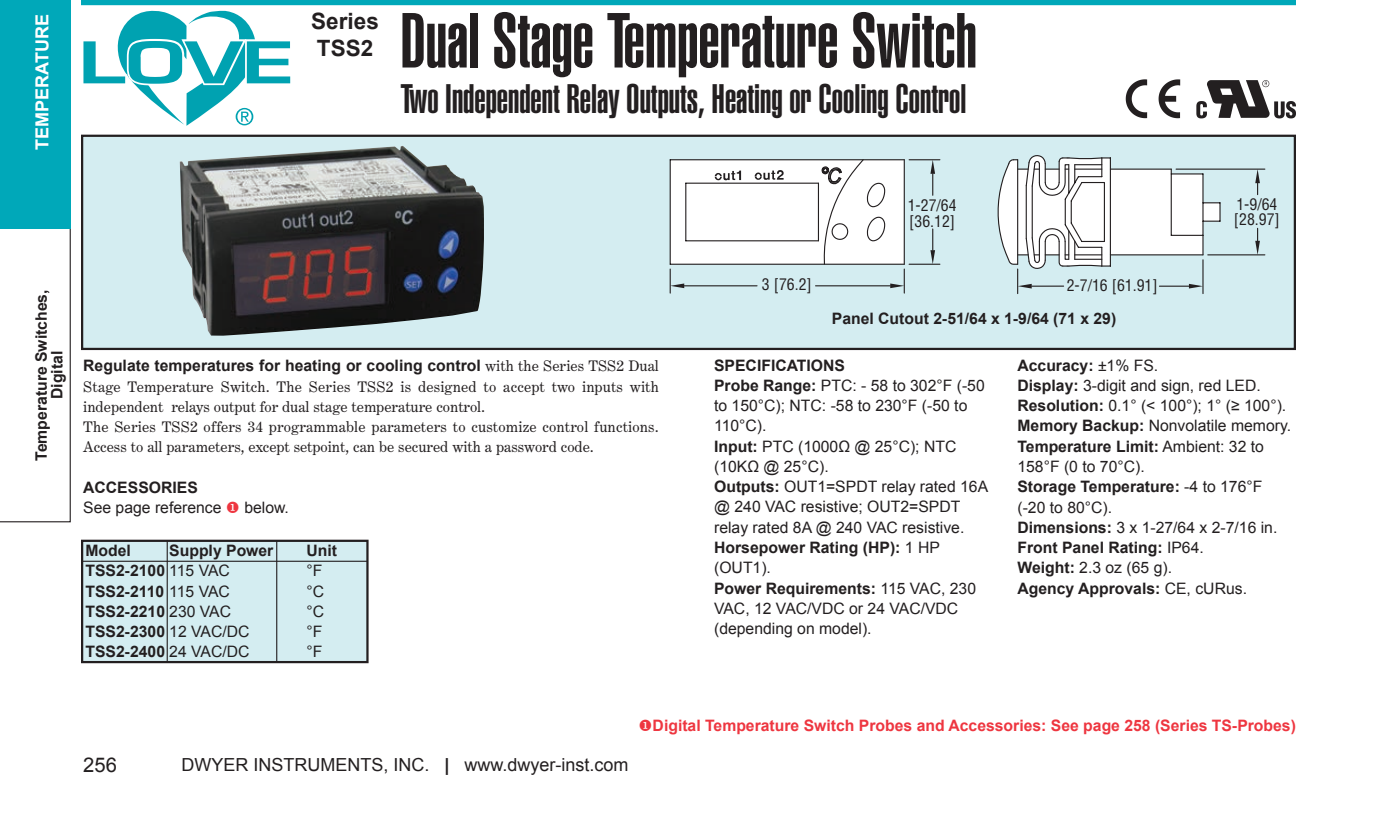
<style>
.page{position:relative;width:1377px;height:816px;background:#fff}
.page>*{position:absolute;margin:0;border:0;box-sizing:border-box;transform-origin:0 0}
.t1{font:900 extra-condensed 76.5px "Helvetica";color:#231f20}
.t2{font:900 extra-condensed 40.5px "Helvetica";color:#231f20}
.t3{font:700 22.5px/27px "Arial";color:#231f20}
.t4{font:20.25px "Arial";color:#231f20}
.t5{font:18px "Arial";color:#231f20}
.t6{font:700 18px "Arial";color:#fff}
.t7{font:15.75px/20.2px "Arial";color:#231f20}
.t8{font:15.75px/20.2px "Century Expanded T";letter-spacing:.005em;color:#231f20}
.t9{font:700 15.75px/20.2px "Arial";color:#231f20;text-align:center}
.t10{font:700 15.75px "Arial";color:#ee3640}
.t11{font:condensed 15.75px/15.8px "Helvetica";color:#231f20}
.s1{font-family:"Century Expanded T";font-weight:400}
.s2{font-weight:700}
.s3{color:#ee3640}
.s4{font-weight:400}
</style>
<div class="page">
<svg style="left:0;top:229px;width:71px;height:293px"></svg>
<div style="left:0;top:0;width:71px;height:229px;background:#00a8b9"></div>
<div style="left:81px;top:0;width:1215px;height:5px;background:#00a8b9"></div>
<div style="left:82px;top:541px;width:285px;height:121px;background:#d4edf1"></div>
<div style="left:81px;top:539px;width:288px;height:124px;border:2px solid #231f20"></div>
<div style="left:82px;top:136px;width:1213px;height:213px;background:#d4edf1"></div>
<div style="left:81px;top:135px;width:1215px;height:215px;border:2px solid #231f20"></div>
<div style="left:670px;top:160px;width:234px;height:104px;background:#fff"></div>
<hr style="left:686px;top:240px;width:132px;height:1px;background:#231f20">
<hr style="left:686px;top:183px;width:132px;height:1px;background:#231f20">
<hr style="left:670px;top:159px;width:234px;height:1px;background:#231f20">
<hr style="left:670px;top:264px;width:234px;height:1px;background:#231f20">
<hr style="left:685px;top:183px;width:1px;height:58px;background:#231f20">
<hr style="left:670px;top:160px;width:1px;height:104px;background:#231f20">
<hr style="left:818px;top:183px;width:1px;height:58px;background:#231f20">
<svg style="left:715px;top:170px;width:26px;height:10px"></svg>
<svg style="left:755px;top:170px;width:29px;height:10px"></svg>
<hr style="left:909px;top:159px;width:31px;height:1px;background:#231f20">
<hr style="left:909px;top:264px;width:31px;height:1px;background:#231f20">
<svg style="left:930px;top:160px;width:5px;height:35px"></svg>
<svg style="left:930px;top:229px;width:5px;height:35px"></svg>
<hr style="left:684px;top:285px;width:73px;height:1px;background:#231f20">
<hr style="left:816px;top:285px;width:74px;height:1px;background:#231f20">
<svg style="left:670px;top:269px;width:14px;height:24px"></svg>
<svg style="left:821px;top:159px;width:84px;height:134px"></svg>
<hr style="left:1176px;top:169px;width:89px;height:1px;background:#231f20">
<hr style="left:1208px;top:254px;width:57px;height:1px;background:#231f20">
<svg style="left:1255px;top:169px;width:5px;height:26px"></svg>
<svg style="left:1255px;top:228px;width:5px;height:27px"></svg>
<svg style="left:997px;top:155px;width:224px;height:138px"></svg>
<img style="left:180px;top:146px;width:304px;height:190px">
<svg style="left:83px;top:11px;width:208px;height:115px"></svg>
<hr style="left:81px;top:560px;width:287px;height:2px;background:#231f20">
<hr style="left:167px;top:540px;width:1px;height:122px;background:#231f20">
<hr style="left:276px;top:540px;width:1px;height:123px;background:#231f20">
<svg style="left:1159px;top:79px;width:21px;height:39px"></svg>
<svg style="left:1126px;top:79px;width:21px;height:39px"></svg>
<svg style="left:1196px;top:80px;width:100px;height:38px"></svg>
<p class="t6" style="left:32px;top:150px;width:137px;rotate:-90deg">TEMPERATURE</p>
<h3 class="t3" style="left:311px;top:8px;width:69px">Series<br>TSS2</h3>
<h1 class="t1" style="left:400px;top:13px;width:578px">Dual Stage Temperature Switch</h1>
<h2 class="t2" style="left:400px;top:84px;width:568px">Two Independent Relay Outputs, Heating or Cooling Control</h2>
<p class="t9" style="left:34px;top:461px;width:173px;line-height:15.8px;rotate:-90deg">Temperature Switches,<br>Digital</p>
<p class="t9" style="left:83px;top:356px;width:577px">Regulate temperatures for heating or cooling control <span class="s1">with the Series TSS2 Dual</span></p>
<p class="t8" style="left:83px;top:376px;width:577px">Stage Temperature Switch. The Series TSS2 is designed to accept two inputs with independent relays output for dual stage temperature control.<br>The Series TSS2 offers 34 programmable parameters to customize control functions.<br>Access to all parameters, except setpoint, can be secured with a password code.</p>
<p class="t7" style="left:83px;top:477px;width:207px"><span class="s2">ACCESSORIES<br></span>See page reference <span class="s3">◆</span> below.</p>
<p class="t9" style="left:169px;top:540px;width:106px">Supply Power</p>
<p class="t9" style="left:85px;top:540px;width:166px;text-align:left">Model<br>TSS2-2100 <span class="s4">115 VAC<br></span>TSS2-2110 <span class="s4">115 VAC<br></span>TSS2-2210 <span class="s4">230 VAC<br></span>TSS2-2300 <span class="s4">12 VAC/DC<br></span>TSS2-2400 <span class="s4">24 VAC/DC</span></p>
<p class="t9" style="left:306px;top:540px;width:32px">Unit</p>
<p class="t7" style="left:306px;top:561px;width:19px;text-align:justify">°F °C °C °F °F</p>
<p class="t11" style="left:908px;top:198px;width:50px">1-27/64 [36.12]</p>
<p class="t11" style="left:762px;top:277px;width:51px">3 [76.2]</p>
<p class="t11" style="left:1067px;top:277px;width:92px">2-7/16 [61.91]</p>
<p class="t9" style="left:832px;top:308px;width:286px">Panel Cutout 2-51/64 x 1-9/64 (71 x 29)</p>
<p class="t11" style="left:1234px;top:196px;width:47px">1-9/64 [28.97]</p>
<p class="t7" style="left:714px;top:355px;width:276px"><span class="s2">SPECIFICATIONS<br>Probe Range:</span> PTC: - 58 to 302°F (-50 to 150°C); NTC: -58 to 230°F (-50 to<br>110°C).<br><span class="s2">Input:</span> PTC (1000Ω @ 25°C); NTC (10KΩ @ 25°C).<br><span class="s2">Outputs:</span> OUT1=SPDT relay rated 16A @ 240 VAC resistive; OUT2=SPDT relay rated 8A @ 240 VAC resistive.<br><span class="s2">Horsepower Rating (HP):</span> 1 HP (OUT1).<br><span class="s2">Power Requirements:</span> 115 VAC, 230<br>VAC, 12 VAC/VDC or 24 VAC/VDC (depending on model).</p>
<p class="t7" style="left:1017px;top:355px;width:275px"><span class="s2">Accuracy:</span> ±1% FS.<br><span class="s2">Display:</span> 3-digit and sign, red LED.<br><span class="s2">Resolution:</span> 0.1° (&lt; 100°); 1° (≥ 100°).<br><span class="s2">Memory Backup:</span> Nonvolatile memory.<br><span class="s2">Temperature Limit:</span> Ambient: 32 to<br>158°F (0 to 70°C).<br><span class="s2">Storage Temperature:</span> -4 to 176°F (-20 to 80°C).<br><span class="s2">Dimensions:</span> 3 x 1-27/64 x 2-7/16 in.<br><span class="s2">Front Panel Rating:</span> IP64.<br><span class="s2">Weight:</span> 2.3 oz (65 g).<br><span class="s2">Agency Approvals:</span> CE, cURus.</p>
<p class="t4" style="left:83px;top:754px;width:35px">256</p>
<p class="t5" style="left:182px;top:754px;width:449px">DWYER INSTRUMENTS, INC. <span class="s2">|</span> www.dwyer-inst.com</p>
<p class="t10" style="left:639px;top:717px;width:659px">◆Digital Temperature Switch Probes and Accessories: See page 258 (Series TS-Probes)</p>
</div>
